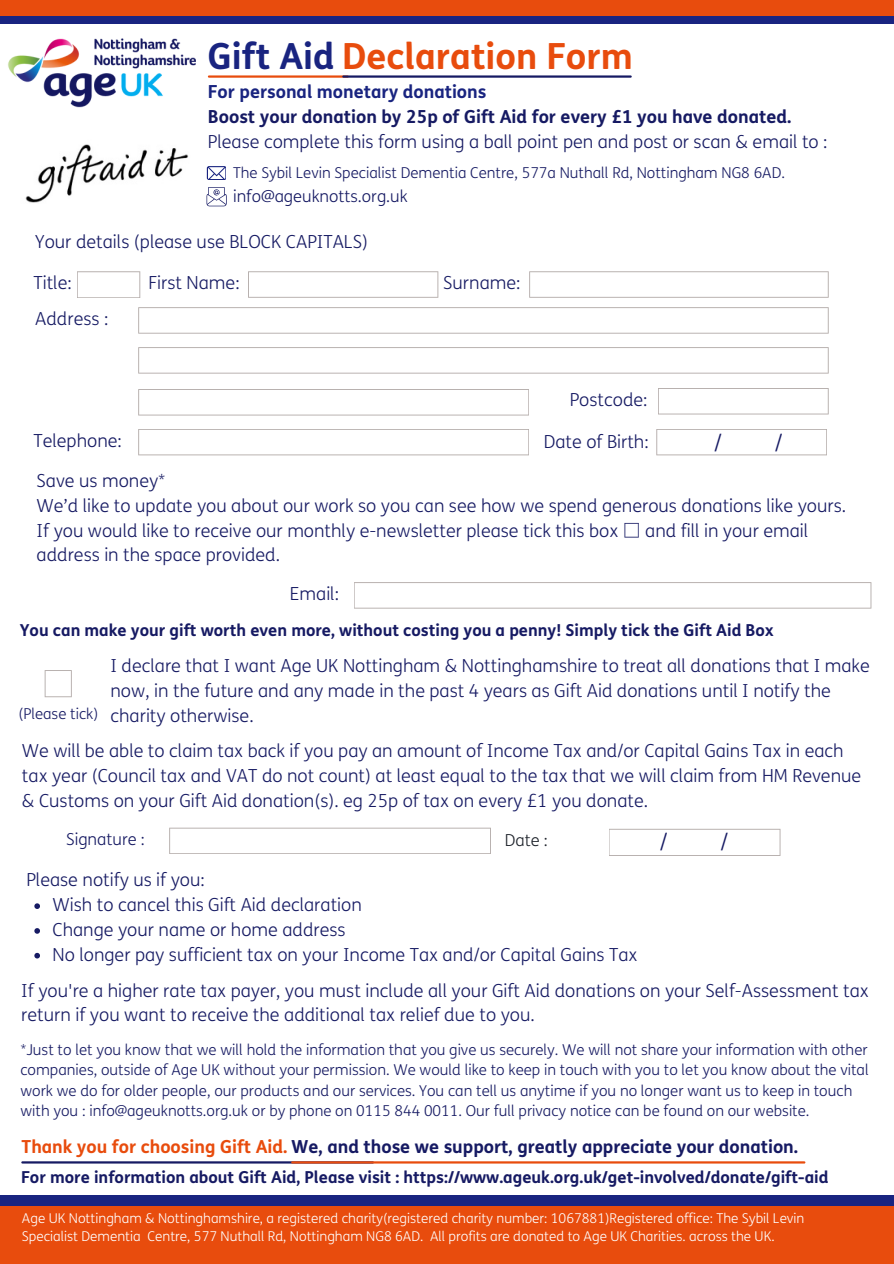
<style>
.page{position:relative;width:894px;height:1264px;background:#fff}
.page>*{position:absolute;margin:0;border:0;box-sizing:border-box;transform-origin:0 0}
.t1{font:700 36px "FS Me";color:#e84c0d}
.t2{font:300 23.4px "FS Me";color:#161a63}
.t3{font:300 18px/24.8px "FS Me";color:#161a63}
.t4{font:700 18px "FS Me";color:#161a63}
.t5{font:700 18px "FS Me";color:#192480}
.t6{font:700 16.5px "FS Me";color:#161a63}
.t7{font:300 16.5px "FS Me";color:#161a63}
.t8{font:300 16.5px "FS Me";color:#1e232b}
.t9{font:300 15px/20.2px "FS Me";color:#161a63}
.t10{font:300 13.5px/18px "FS Me";color:#fff}
.s1{color:#192480}
.s2{font-family:"Noto Sans CJ Ksc";font-weight:700}
.s3{color:#e84c0d}
</style>
<div class="page">
<div style="left:0;top:0;width:893px;height:24px;background:#192480"></div>
<div style="left:0;top:0;width:893px;height:16px;background:#e84c0d"></div>
<div style="left:0;top:1195px;width:893px;height:25px;background:#192480"></div>
<div style="left:0;top:1205px;width:893px;height:58px;background:#e84c0d"></div>
<img style="left:25px;top:144px;width:195px;height:63px">
<img style="left:8px;top:38px;width:201px;height:70px">
<svg style="left:45px;top:670px;width:27px;height:27px"></svg>
<hr style="left:209px;top:75px;width:138px;height:3px;background:#e84c0d">
<hr style="left:343px;top:75px;width:287px;height:3px;background:#161a63">
<hr style="left:22px;top:1161px;width:351px;height:2px;background:#161a63">
<hr style="left:292px;top:1161px;width:512px;height:2px;background:#e84c0d">
<svg style="left:529px;top:271px;width:299px;height:27px"></svg>
<svg style="left:138px;top:307px;width:690px;height:26px"></svg>
<svg style="left:138px;top:347px;width:690px;height:26px"></svg>
<svg style="left:658px;top:388px;width:170px;height:26px"></svg>
<svg style="left:656px;top:429px;width:170px;height:26px"></svg>
<svg style="left:138px;top:429px;width:391px;height:26px"></svg>
<svg style="left:138px;top:389px;width:391px;height:26px"></svg>
<svg style="left:248px;top:271px;width:190px;height:27px"></svg>
<svg style="left:77px;top:271px;width:63px;height:27px"></svg>
<svg style="left:207px;top:166px;width:19px;height:14px"></svg>
<svg style="left:206px;top:187px;width:21px;height:19px"></svg>
<svg style="left:169px;top:827px;width:322px;height:27px"></svg>
<svg style="left:609px;top:828px;width:171px;height:28px"></svg>
<svg style="left:34px;top:903px;width:6px;height:6px"></svg>
<svg style="left:34px;top:928px;width:6px;height:5px"></svg>
<svg style="left:34px;top:952px;width:6px;height:6px"></svg>
<svg style="left:354px;top:582px;width:517px;height:26px"></svg>
<h1 class="t1" style="left:208px;top:36px;width:426px"><span class="s1">Gift Aid</span> Declaration Form</h1>
<p class="t4" style="left:208px;top:106px;width:584px">Boost your donation by 25p of Gift Aid for every £1 you have donated.</p>
<p class="t3" style="left:208px;top:130px;width:621px">Please complete this form using a ball point pen and post or scan &amp; email to :</p>
<h2 class="t5" style="left:208px;top:81px;width:280px">For personal monetary donations</h2>
<h4 class="t9" style="left:233px;top:163px;width:553px">The Sybil Levin Specialist Dementia Centre, 577a Nuthall Rd, Nottingham NG8 6AD.</h4>
<h2 class="t7" style="left:233px;top:187px;width:176px">info@ageuknotts.org.uk</h2>
<h3 class="t3" style="left:35px;top:230px;width:334px">Your details (please use BLOCK CAPITALS)</h3>
<h3 class="t3" style="left:33px;top:271px;width:40px">Title:</h3>
<h3 class="t3" style="left:35px;top:307px;width:75px">Address :</h3>
<h3 class="t3" style="left:148px;top:271px;width:93px">First Name:</h3>
<h3 class="t3" style="left:443px;top:271px;width:79px">Surname:</h3>
<h3 class="t3" style="left:569px;top:387px;width:79px">Postcode:</h3>
<h3 class="t3" style="left:33px;top:428px;width:90px">Telephone:</h3>
<p class="t3" style="left:543px;top:430px;width:106px">Date of Birth:</p>
<h3 class="t2" style="left:714px;top:429px;width:9px">/</h3>
<h3 class="t2" style="left:774px;top:429px;width:9px">/</h3>
<h3 class="t3" style="left:37px;top:469px;width:810px">Save us money*<br>We’d like to update you about our work so you can see how we spend generous donations like yours.<br>If you would like to receive our monthly e-newsletter please tick this box <span class="s2">□</span> and fill in your email address in the space provided.</h3>
<h3 class="t3" style="left:290px;top:581px;width:51px">Email:</h3>
<h3 class="t6" style="left:20px;top:621px;width:754px">You can make your gift worth even more, without costing you a penny! Simply tick the Gift Aid Box</h3>
<h2 class="t3" style="left:110px;top:654px;width:760px">I declare that I want Age UK Nottingham &amp; Nottinghamshire to treat all donations that I make now, in the future and any made in the past 4 years as Gift Aid donations until I notify the</h2>
<p class="t9" style="left:19px;top:704px;width:81px">(Please tick)</p>
<h2 class="t3" style="left:110px;top:703px;width:145px">charity otherwise.</h2>
<h3 class="t3" style="left:22px;top:739px;width:840px">We will be able to claim tax back if you pay an amount of Income Tax and/or Capital Gains Tax in each tax year (Council tax and VAT do not count) at least equal to the tax that we will claim from HM Revenue &amp; Customs on your Gift Aid donation(s). eg 25p of tax on every £1 you donate.</h3>
<h3 class="t7" style="left:66px;top:829px;width:80px">Signature :</h3>
<h3 class="t8" style="left:504px;top:831px;width:44px">Date :</h3>
<h3 class="t3" style="left:26px;top:868px;width:180px">Please notify us if you:</h3>
<p class="t3" style="left:53px;top:893px;width:311px">Wish to cancel this Gift Aid declaration</p>
<h3 class="t3" style="left:53px;top:917px;width:294px">Change your name or home address</h3>
<p class="t3" style="left:53px;top:942px;width:586px">No longer pay sufficient tax on your Income Tax and/or Capital Gains Tax</p>
<p class="t2" style="left:659px;top:828px;width:9px">/</p>
<p class="t2" style="left:720px;top:828px;width:9px">/</p>
<p class="t3" style="left:21px;top:978px;width:848px">If you're a higher rate tax payer, you must include all your Gift Aid donations on your Self-Assessment tax return if you want to receive the additional tax relief due to you.</p>
<h4 class="t9" style="left:20px;top:1040px;width:849px">*Just to let you know that we will hold the information that you give us securely. We will not share your information with other companies, outside of Age UK without your permission. We would like to keep in touch with you to let you know about the vital work we do for older people, our products and our services. You can tell us anytime if you no longer want us to keep in touch with you : info@ageuknotts.org.uk or by phone on 0115 844 0011. Our full privacy notice can be found on our website.</h4>
<p class="t4" style="left:22px;top:1136px;width:777px"><span class="s3">Thank you for choosing Gift Aid.</span> We, and those we support, greatly appreciate your donation.</p>
<p class="t6" style="left:21px;top:1167px;width:808px">For more information about Gift Aid, Please visit : https://www.ageuk.org.uk/get-involved/donate/gift-aid</p>
<p class="t10" style="left:22px;top:1209px;width:783px">Age UK Nottingham &amp; Nottinghamshire, a registered charity(registered charity number: 1067881)Registered office: The Sybil Levin<br>Specialist Dementia Centre, 577 Nuthall Rd, Nottingham NG8 6AD. All profits are donated to Age UK Charities. across the UK.</p>
</div>
